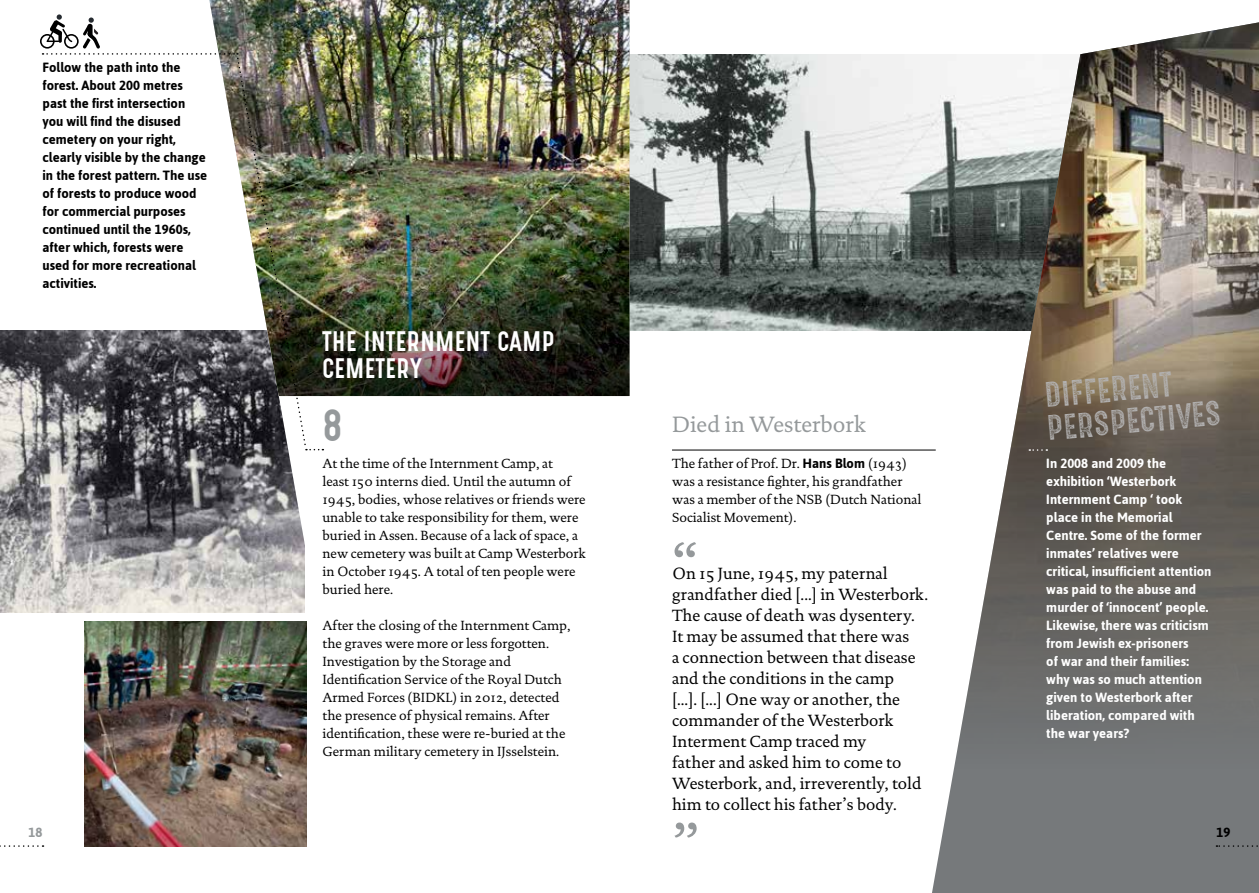
<style>
.page{position:relative;width:1259px;height:893px;background:#fff}
.page>*{position:absolute;margin:0;border:0;box-sizing:border-box;transform-origin:0 0}
.t1{font:60px "DTL Documenta SP Regular";color:#95999b}
.t2{font:38.4px "Gotcha Gothic";color:#95999b}
.t3{font:30px/33px "Gotcha Gothic Stamp";color:#b3b2b2}
.t4{font:24px/27px "Gotcha Gothic";letter-spacing:.03em;color:#fff}
.t5{font:22.5px "DTL Documenta SP Regular";color:#95999b}
.t6{font:16.5px/21px "DTL Documenta SP Regular";color:#000}
.t7{font:700 15px/18px "Jaldi";color:#fff}
.t8{font:700 15px/18px "Jaldi";color:#000}
.t9{font:700 15px "Jaldi";color:#95999b}
.t10{font:13.5px/18px "DTL Documenta SP Regular";color:#000}
.s1{font-family:"Jaldi";font-weight:700;font-size:15px}
</style>
<div class="page">
<img style="left:629px;top:54px;width:303px;height:276px">
<div style="left:932px;top:842px;width:327px;height:51px;background:#76797b"></div>
<img style="left:932px;top:22px;width:327px;height:820px">
<img style="left:0;top:330px;width:304px;height:282px">
<svg style="left:242px;top:396px;width:345px;height:208px"></svg>
<img style="left:209px;top:0;width:420px;height:396px">
<hr style="left:672px;top:450px;width:263px;height:1px;background:#000">
<svg style="left:1029px;top:449px;width:18px;height:2px"></svg>
<img style="left:40px;top:14px;width:283px;height:436px">
<svg style="left:0;top:845px;width:44px;height:2px"></svg>
<svg style="left:1216px;top:845px;width:43px;height:2px"></svg>
<img style="left:84px;top:621px;width:222px;height:225px">
<p class="t8" style="left:43px;top:58px;width:166px">Follow the path into the forest. About 200 metres past the first intersection you will find the disused cemetery on your right, clearly visible by the change in the forest pattern. The use of forests to produce wood for commercial purposes continued until the 1960s, after which, forests were used for more recreational activities.</p>
<h3 class="t4" style="left:322px;top:328px;width:233px">THE INTERNMENT CAMP<br>CEMETERY</h3>
<h2 class="t2" style="left:322px;top:396px;width:22px">8</h2>
<h3 class="t5" style="left:672px;top:411px;width:195px">Died in Westerbork</h3>
<h3 class="t3" style="left:1043px;top:378px;width:175px;rotate:-5deg">DIFFERENT<br>PERSPECTIVES</h3>
<p class="t10" style="left:672px;top:454px;width:251px">The father of Prof. Dr. <span class="s1">Hans Blom</span> (1943) was a resistance fighter, his grandfather was a member of the NSB (Dutch National Socialist Movement).</p>
<h1 class="t1" style="left:672px;top:532px;width:28px">‘‘</h1>
<p class="t6" style="left:672px;top:563px;width:258px">On 15 June, 1945, my paternal grandfather died [...] in Westerbork.<br>The cause of death was dysentery.<br>It may be assumed that there was<br>a connection between that disease and the conditions in the camp<br>[...]. [...] One way or another, the commander of the Westerbork<br>Interment Camp traced my<br>father and asked him to come to<br>Westerbork, and, irreverently, told him to collect his father’s body.</p>
<h1 class="t1" style="left:672px;top:813px;width:29px">’’</h1>
<p class="t10" style="left:322px;top:454px;width:265px">At the time of the Internment Camp, at<br>least 150 interns died. Until the autumn of 1945, bodies, whose relatives or friends were unable to take responsibility for them, were buried in Assen. Because of a lack of space, a new cemetery was built at Camp Westerbork in October 1945. A total of ten people were buried here.</p>
<p class="t10" style="left:322px;top:616px;width:249px">After the closing of the Internment Camp, the graves were more or less forgotten.<br>Investigation by the Storage and Identification Service of the Royal Dutch Armed Forces (BIDKL) in 2012, detected the presence of physical remains. After identification, these were re-buried at the German military cemetery in IJsselstein.</p>
<p class="t7" style="left:1046px;top:454px;width:167px">In 2008 and 2009 the exhibition ‘Westerbork<br>Internment Camp ‘ took place in the Memorial<br>Centre. Some of the former inmates’ relatives were critical, insufficient attention was paid to the abuse and murder of ‘innocent’ people.<br>Likewise, there was criticism from Jewish ex-prisoners<br>of war and their families: why was so much attention given to Westerbork after liberation, compared with the war years?</p>
<p class="t9" style="left:29px;top:823px;width:15px">18</p>
<p class="t8" style="left:1216px;top:823px;width:15px">19</p>
</div>
